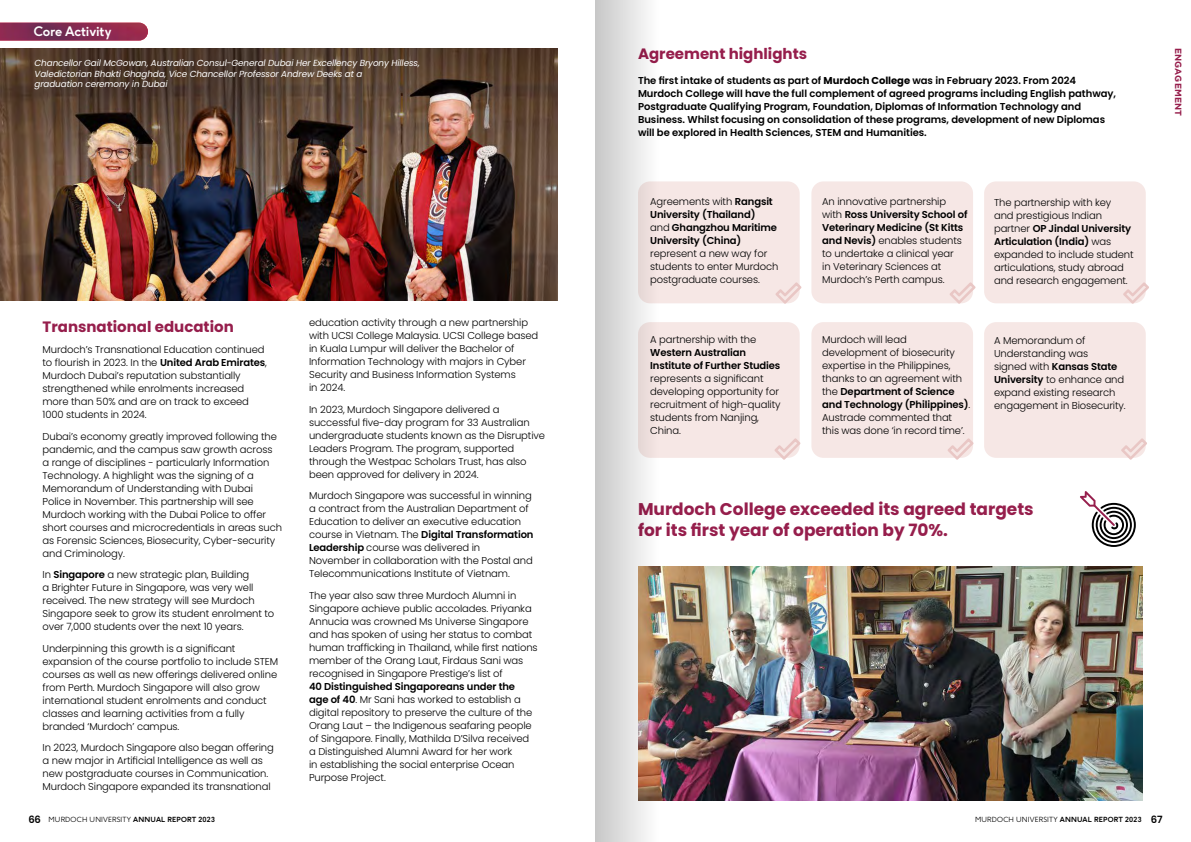
<style>
.page{position:relative;width:1191px;height:842px;background:#fff}
.page>*{position:absolute;margin:0;border:0;box-sizing:border-box;transform-origin:0 0}
.t1{font:700 17px/20.6px "Poppins";color:#961e4c}
.t2{font:700 15px "Poppins";color:#961e4c}
.t3{font:700 13px "F37 Ginger";letter-spacing:-.015em;color:#fff}
.t4{font:300 10px/13px "Poppins";letter-spacing:-.01em;color:#000}
.t5{font:600 10px/13px "Poppins";letter-spacing:-.005em;color:#000}
.t6{font:700 9px "Gotham";letter-spacing:.025em;color:#961e4c}
.t7{font:italic 8.8px/10.6px "Poppins";letter-spacing:-.01em;color:#fff}
.t8{font:300 7px "F37 Ginger";letter-spacing:.025em;color:#000}
.s1{font-weight:700}
.s2{font-weight:600}
.s3{font-weight:300}
.s4{font-family:"Poppins";font-weight:600;font-size:10px}
</style>
<div class="page">
<div style="left:638px;top:181px;width:161px;height:122px;background:#f6e7e5;border-radius:12px"></div>
<div style="left:638px;top:322px;width:161px;height:136px;background:#f6e7e5;border-radius:12px"></div>
<div style="left:811px;top:181px;width:162px;height:122px;background:#f6e7e5;border-radius:12px"></div>
<div style="left:811px;top:322px;width:162px;height:136px;background:#f6e7e5;border-radius:12px"></div>
<div style="left:984px;top:181px;width:161px;height:122px;background:#f6e7e5;border-radius:12px"></div>
<div style="left:984px;top:322px;width:161px;height:136px;background:#f6e7e5;border-radius:12px"></div>
<img style="left:0;top:48px;width:558px;height:252px">
<img style="left:696px;top:567px;width:446px;height:233px">
<svg style="left:1080px;top:491px;width:55px;height:56px"></svg>
<svg style="left:775px;top:282px;width:26px;height:22px"></svg>
<svg style="left:774px;top:438px;width:26px;height:22px"></svg>
<svg style="left:950px;top:282px;width:25px;height:22px"></svg>
<svg style="left:948px;top:438px;width:25px;height:22px"></svg>
<svg style="left:1123px;top:282px;width:26px;height:22px"></svg>
<svg style="left:1121px;top:438px;width:26px;height:22px"></svg>
<img style="left:0;top:23px;width:148px;height:18px">
<svg style="left:595px;top:0;width:101px;height:842px"></svg>
<h3 class="t3" style="left:34px;top:23px;width:79px">Core Activity</h3>
<p class="t7" style="left:35px;top:58px;width:387px">Chancellor Gail McGowan, Australian Consul-General Dubai Her Excellency Bryony Hilless,<br>Valedictorian Bhakti Ghaghda, Vice Chancellor Professor Andrew Deeks at a<br>graduation ceremony in Dubai</p>
<h2 class="t2" style="left:638px;top:45px;width:171px">Agreement highlights</h2>
<p class="t5" style="left:638px;top:74px;width:479px">The first intake of students as part of <span class="s1">Murdoch College</span> was in February 2023. From 2024<br>Murdoch College will have the full complement of agreed programs including English pathway, Postgraduate Qualifying Program, Foundation, Diplomas of Information Technology and Business. Whilst focusing on consolidation of these programs, development of new Diplomas will be explored in Health Sciences, STEM and Humanities.</p>
<p class="t6" style="left:1184px;top:48px;width:70px;rotate:90deg">ENGAGEMENT</p>
<h2 class="t2" style="left:43px;top:318px;width:193px">Transnational education</h2>
<p class="t4" style="left:43px;top:343px;width:226px">Murdoch’s Transnational Education continued to flourish in 2023. In the <span class="s2">United Arab Emirates</span>, Murdoch Dubai’s reputation substantially strengthened while enrolments increased more than 50% and are on track to exceed 1000 students in 2024.</p>
<p class="t4" style="left:43px;top:430px;width:241px">Dubai’s economy greatly improved following the pandemic, and the campus saw growth across<br>a range of disciplines - particularly Information Technology. A highlight was the signing of a Memorandum of Understanding with Dubai Police in November. This partnership will see Murdoch working with the Dubai Police to offer short courses and microcredentials in areas such as Forensic Sciences, Biosecurity, Cyber-security and Criminology.</p>
<p class="t4" style="left:43px;top:568px;width:233px">In <span class="s2">Singapore</span> a new strategic plan, Building<br>a Brighter Future in Singapore, was very well received. The new strategy will see Murdoch Singapore seek to grow its student enrolment to over 7,000 students over the next 10 years.</p>
<p class="t4" style="left:43px;top:642px;width:237px">Underpinning this growth is a significant expansion of the course portfolio to include STEM courses as well as new offerings delivered online from Perth. Murdoch Singapore will also grow international student enrolments and conduct classes and learning activities from a fully branded ‘Murdoch’ campus.</p>
<p class="t4" style="left:43px;top:741px;width:233px">In 2023, Murdoch Singapore also began offering a new major in Artificial Intelligence as well as new postgraduate courses in Communication.<br>Murdoch Singapore expanded its transnational</p>
<p class="t4" style="left:309px;top:316px;width:231px">education activity through a new partnership with UCSI College Malaysia. UCSI College based in Kuala Lumpur will deliver the Bachelor of Information Technology with majors in Cyber Security and Business Information Systems<br>in 2024.</p>
<p class="t4" style="left:309px;top:403px;width:237px">In 2023, Murdoch Singapore delivered a successful five-day program for 33 Australian undergraduate students known as the Disruptive Leaders Program. The program, supported through the Westpac Scholars Trust, has also been approved for delivery in 2024.</p>
<p class="t4" style="left:309px;top:489px;width:226px">Murdoch Singapore was successful in winning a contract from the Australian Department of Education to deliver an executive education course in Vietnam. The <span class="s2">Digital Transformation Leadership</span> course was delivered in November in collaboration with the Postal and Telecommunications Institute of Vietnam.</p>
<p class="t4" style="left:309px;top:589px;width:230px">The year also saw three Murdoch Alumni in Singapore achieve public accolades. Priyanka Annucia was crowned Ms Universe Singapore and has spoken of using her status to combat human trafficking in Thailand, while first nations member of the Orang Laut, Firdaus Sani was recognised in Singapore Prestige’s list of</p>
<p class="t4" style="left:309px;top:680px;width:225px"><span class="s2">40 Distinguished Singaporeans under the age of 40</span>. Mr Sani has worked to establish a digital repository to preserve the culture of the Orang Laut – the Indigenous seafaring people of Singapore. Finally, Mathilda D’Silva received a Distinguished Alumni Award for her work<br>in establishing the social enterprise Ocean Purpose Project.</p>
<p class="t5" style="left:650px;top:195px;width:128px"><span class="s3">Agreements with</span> Rangsit<br>University (Thailand) <span class="s3">and</span> Ghangzhou Maritime<br>University (China)</p>
<p class="t4" style="left:650px;top:247px;width:130px">represent a new way for students to enter Murdoch postgraduate courses.</p>
<p class="t4" style="left:650px;top:333px;width:107px">A partnership with the</p>
<p class="t5" style="left:650px;top:346px;width:132px">Western Australian<br>Institute of Further Studies</p>
<p class="t4" style="left:650px;top:372px;width:132px">represents a significant developing opportunity for recruitment of high-quality students from Nanjing,<br>China.</p>
<p class="t4" style="left:822px;top:195px;width:147px">An innovative partnership with <span class="s2">Ross University School of<br>Veterinary Medicine (St Kitts and Nevis)</span> enables students to undertake a clinical year<br>in Veterinary Sciences at<br>Murdoch’s Perth campus.</p>
<p class="t4" style="left:822px;top:333px;width:150px">Murdoch will lead development of biosecurity expertise in the Philippines, thanks to an agreement with the <span class="s2">Department of Science and Technology (Philippines)</span>.<br>Austrade commented that this was done ‘in record time’.</p>
<p class="t4" style="left:994px;top:196px;width:141px">The partnership with key<br>and prestigious Indian partner <span class="s2">OP Jindal University<br>Articulation (India)</span> was expanded to include student articulations, study abroad and research engagement.</p>
<p class="t4" style="left:994px;top:334px;width:133px">A Memorandum of<br>Understanding was<br>signed with <span class="s2">Kansas State<br>University</span> to enhance and expand existing research engagement in Biosecurity.</p>
<h1 class="t1" style="left:638px;top:499px;width:397px">Murdoch College exceeded its agreed targets for its first year of operation by 70%.</h1>
<p class="t8" style="left:28px;top:815px;width:188px"><span class="s4">66</span> MURDOCH UNIVERSITY <span class="s1">ANNUAL REPORT 2023</span></p>
<p class="t8" style="left:975px;top:815px;width:189px">MURDOCH UNIVERSITY <span class="s1">ANNUAL REPORT 2023</span> <span class="s4">67</span></p>
</div>
